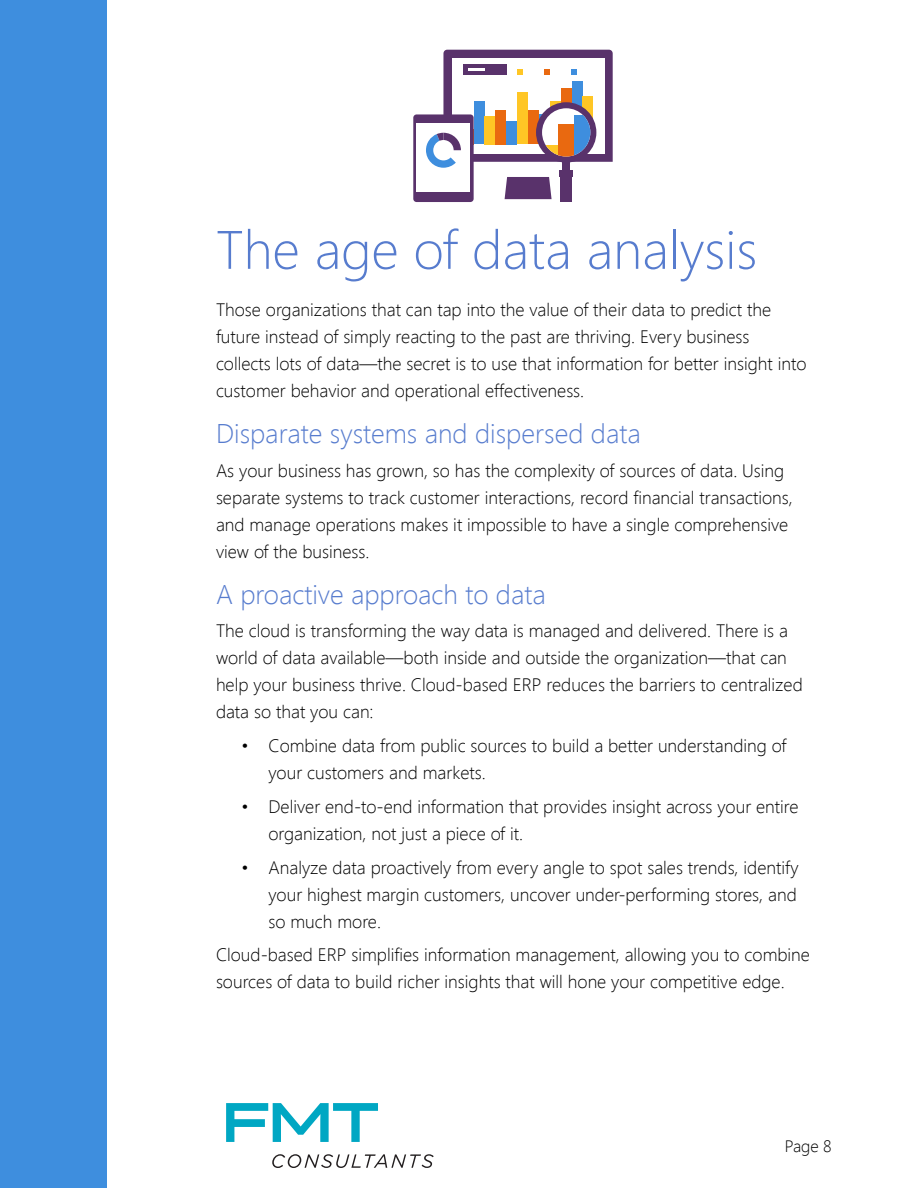
<style>
.page{position:relative;width:918px;height:1188px;background:#fff}
.page>*{position:absolute;margin:0;border:0;box-sizing:border-box;transform-origin:0 0}
.t1{font:300 54px "Segoe UI";color:#577cce}
.t2{font:300 27px "Segoe UI";color:#577cce}
.t3{font:300 18px/27px "Segoe UI";color:#000}
.t4{font:300 16.5px "Segoe UI";color:#000}
</style>
<div class="page">
<svg style="left:226px;top:1103px;width:152px;height:39px"></svg>
<svg style="left:272px;top:1154px;width:162px;height:14px"></svg>
<div style="left:0;top:0;width:107px;height:1188px;background:#3e8ede"></div>
<div style="left:413px;top:114px;width:61px;height:88px;background:linear-gradient(to bottom,#59326b,#59326b);border-radius:3px"></div>
<div style="left:417px;top:123px;width:53px;height:68px;background:#fff"></div>
<svg style="left:424px;top:50px;width:189px;height:152px"></svg>
<h1 class="t1" style="left:216px;top:212px;width:543px">The age of data analysis</h1>
<p class="t3" style="left:216px;top:296px;width:592px">Those organizations that can tap into the value of their data to predict the future instead of simply reacting to the past are thriving. Every business collects lots of data—the secret is to use that information for better insight into customer behavior and operational effectiveness.</p>
<h2 class="t2" style="left:216px;top:415px;width:426px">Disparate systems and dispersed data</h2>
<p class="t3" style="left:216px;top:456px;width:578px">As your business has grown, so has the complexity of sources of data. Using separate systems to track customer interactions, record financial transactions, and manage operations makes it impossible to have a single comprehensive view of the business.</p>
<h2 class="t2" style="left:216px;top:575px;width:331px">A proactive approach to data</h2>
<p class="t3" style="left:216px;top:617px;width:588px">The cloud is transforming the way data is managed and delivered. There is a world of data available—both inside and outside the organization—that can help your business thrive. Cloud-based ERP reduces the barriers to centralized data so that you can:</p>
<p class="t3" style="left:269px;top:732px;width:519px;text-indent:-27px">• Combine data from public sources to build a better understanding of your customers and markets.</p>
<p class="t3" style="left:269px;top:792px;width:532px;text-indent:-27px">• Deliver end-to-end information that provides insight across your entire organization, not just a piece of it.</p>
<p class="t3" style="left:269px;top:853px;width:532px;text-align:justify;text-indent:-27px">• Analyze data proactively from every angle to spot sales trends, identify your highest margin customers, uncover under-performing stores, and so much more.</p>
<p class="t3" style="left:216px;top:941px;width:596px">Cloud-based ERP simplifies information management, allowing you to combine sources of data to build richer insights that will hone your competitive edge.</p>
<p class="t4" style="left:785px;top:1135px;width:48px">Page 8</p>
</div>
